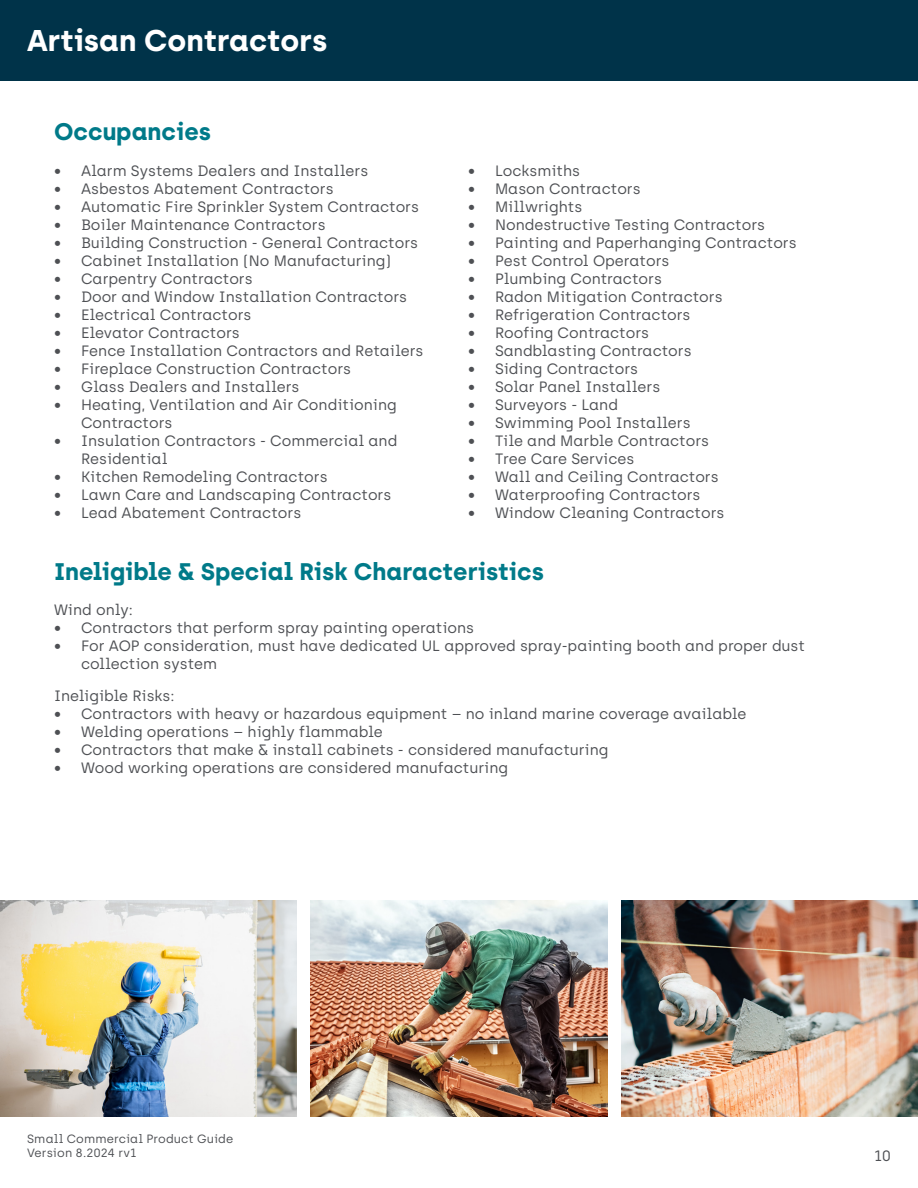
<style>
.page{position:relative;width:918px;height:1188px;background:#fff}
.page>*{position:absolute;margin:0;border:0;box-sizing:border-box;transform-origin:0 0}
.VR_Heading{font:700 30px "Archia";color:#fff}
.VR_Subtitle{font:700 24px "Archia";color:#007a89}
.Body{font:15px/18px "Archia";color:#4e5054}
.t1{font:12px/14.4px "Archia";letter-spacing:.005em;color:#4e5054}
</style>
<div class="page">
<div style="left:0;top:0;width:918px;height:81px;background:#003349"></div>
<img style="left:0;top:901px;width:297px;height:216px">
<img style="left:310px;top:901px;width:298px;height:216px">
<img style="left:621px;top:901px;width:297px;height:216px">
<p class="VR_Heading" style="left:27px;top:22px;width:302px">Artisan Contractors</p>
<p class="VR_Subtitle" style="left:54px;top:116px;width:159px">Occupancies</p>
<p class="Body" style="left:468px;top:161px;width:114px">• Locksmiths</p>
<p class="Body" style="left:468px;top:179px;width:174px">• Mason Contractors</p>
<p class="Body" style="left:468px;top:197px;width:116px">• Millwrights</p>
<p class="Body" style="left:468px;top:215px;width:299px">• Nondestructive Testing Contractors</p>
<p class="Body" style="left:468px;top:233px;width:330px">• Painting and Paperhanging Contractors</p>
<p class="Body" style="left:468px;top:251px;width:203px">• Pest Control Operators</p>
<p class="Body" style="left:468px;top:269px;width:195px">• Plumbing Contractors</p>
<p class="Body" style="left:468px;top:287px;width:256px">• Radon Mitigation Contractors</p>
<p class="Body" style="left:468px;top:305px;width:224px">• Refrigeration Contractors</p>
<p class="Body" style="left:468px;top:323px;width:183px">• Roofing Contractors</p>
<p class="Body" style="left:468px;top:341px;width:225px">• Sandblasting Contractors</p>
<p class="Body" style="left:468px;top:359px;width:172px">• Siding Contractors</p>
<p class="Body" style="left:468px;top:377px;width:194px">• Solar Panel Installers</p>
<p class="Body" style="left:468px;top:395px;width:152px">• Surveyors - Land</p>
<p class="Body" style="left:468px;top:413px;width:224px">• Swimming Pool Installers</p>
<p class="Body" style="left:468px;top:431px;width:243px">• Tile and Marble Contractors</p>
<p class="Body" style="left:468px;top:449px;width:168px">• Tree Care Services</p>
<p class="Body" style="left:468px;top:467px;width:252px">• Wall and Ceiling Contractors</p>
<p class="Body" style="left:468px;top:485px;width:234px">• Waterproofing Contractors</p>
<p class="Body" style="left:468px;top:503px;width:258px">• Window Cleaning Contractors</p>
<p class="VR_Subtitle" style="left:54px;top:556px;width:492px">Ineligible &amp; Special Risk Characteristics</p>
<p class="Body" style="left:54px;top:601px;width:81px">Wind only:</p>
<p class="Body" style="left:54px;top:619px;width:422px">• Contractors that perform spray painting operations</p>
<p class="Body" style="left:81px;top:637px;width:726px;text-indent:-27px">• For AOP consideration, must have dedicated UL approved spray-painting booth and proper dust collection system</p>
<p class="Body" style="left:54px;top:687px;width:122px">Ineligible Risks:</p>
<p class="Body" style="left:54px;top:705px;width:694px">• Contractors with heavy or hazardous equipment – no inland marine coverage available</p>
<p class="Body" style="left:54px;top:723px;width:330px">• Welding operations – highly flammable</p>
<p class="Body" style="left:54px;top:741px;width:556px">• Contractors that make &amp; install cabinets - considered manufacturing</p>
<p class="Body" style="left:54px;top:759px;width:456px">• Wood working operations are considered manufacturing</p>
<p class="Body" style="left:54px;top:161px;width:316px">• Alarm Systems Dealers and Installers</p>
<p class="Body" style="left:54px;top:179px;width:281px">• Asbestos Abatement Contractors</p>
<p class="Body" style="left:54px;top:197px;width:367px">• Automatic Fire Sprinkler System Contractors</p>
<p class="Body" style="left:54px;top:215px;width:273px">• Boiler Maintenance Contractors</p>
<p class="Body" style="left:54px;top:233px;width:366px">• Building Construction - General Contractors</p>
<p class="Body" style="left:54px;top:251px;width:339px">• Cabinet Installation (No Manufacturing)</p>
<p class="Body" style="left:54px;top:269px;width:200px">• Carpentry Contractors</p>
<p class="Body" style="left:54px;top:287px;width:355px">• Door and Window Installation Contractors</p>
<p class="Body" style="left:54px;top:305px;width:199px">• Electrical Contractors</p>
<p class="Body" style="left:54px;top:323px;width:187px">• Elevator Contractors</p>
<p class="Body" style="left:54px;top:341px;width:371px">• Fence Installation Contractors and Retailers</p>
<p class="Body" style="left:54px;top:359px;width:299px">• Fireplace Construction Contractors</p>
<p class="Body" style="left:54px;top:377px;width:247px">• Glass Dealers and Installers</p>
<p class="Body" style="left:81px;top:395px;width:317px;text-indent:-27px">• Heating, Ventilation and Air Conditioning<br>Contractors</p>
<p class="Body" style="left:81px;top:431px;width:318px;text-indent:-27px">• Insulation Contractors - Commercial and<br>Residential</p>
<p class="Body" style="left:54px;top:467px;width:275px">• Kitchen Remodeling Contractors</p>
<p class="Body" style="left:54px;top:485px;width:339px">• Lawn Care and Landscaping Contractors</p>
<p class="Body" style="left:54px;top:503px;width:249px">• Lead Abatement Contractors</p>
<p class="t1" style="left:27px;top:1131px;width:208px">Small Commercial Product Guide<br>Version 8.2024 rv1</p>
<p class="Body" style="left:874px;top:1146px;width:18px">10</p>
</div>
